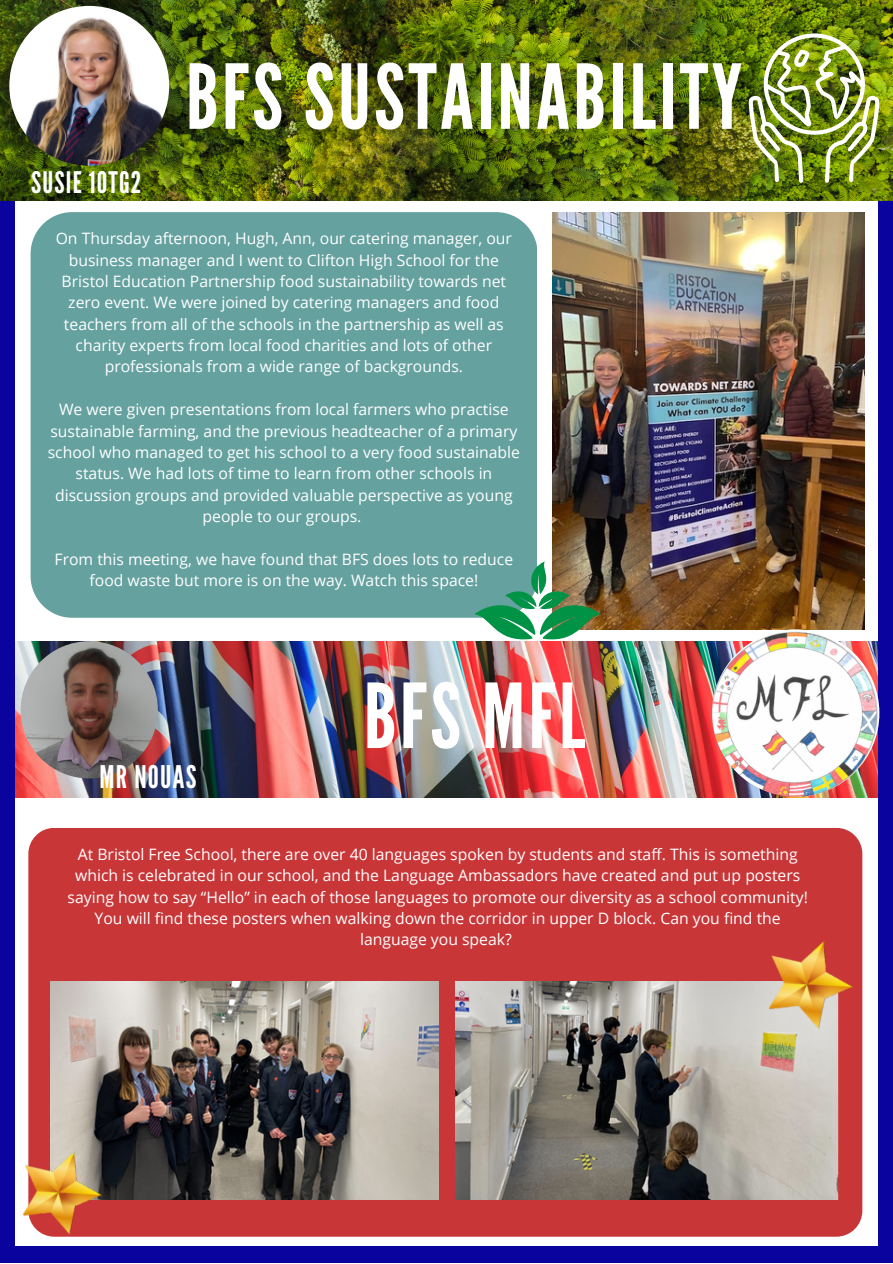
<style>
.page{position:relative;width:893px;height:1264px;background:#fff}
.page>*{position:absolute;margin:0;border:0;box-sizing:border-box;transform-origin:0 0}
.t1{font:89.1px "League Gothic";letter-spacing:.04em;color:#fff}
.t2{font:31.2px "League Gothic";letter-spacing:.04em;color:#fff}
.t3{font:29.7px "League Gothic";letter-spacing:.04em;color:#fff}
.t4{font:15.75px/21.3px "Open Sans";color:#fff;text-align:center}
</style>
<div class="page">
<div style="left:0;top:0;width:892px;height:1262px;background:#0b039d"></div>
<div style="left:15px;top:13px;width:862px;height:1232px;background:#fff"></div>
<img style="left:552px;top:212px;width:312px;height:417px">
<img style="left:0;top:0;width:892px;height:200px">
<img style="left:9px;top:6px;width:160px;height:160px;border-radius:50%">
<div style="left:31px;top:212px;width:506px;height:405px;background:#64a19f"></div>
<img style="left:15px;top:641px;width:862px;height:156px">
<div style="left:28px;top:827px;width:834px;height:409px;background:#c93638;border-radius:26px"></div>
<img style="left:748px;top:33px;width:131px;height:150px">
<svg style="left:474px;top:561px;width:126px;height:79px"></svg>
<img style="left:21px;top:641px;width:137px;height:137px;border-radius:50%">
<img style="left:712px;top:629px;width:167px;height:167px;border-radius:50%">
<img style="left:455px;top:981px;width:383px;height:218px">
<img style="left:50px;top:981px;width:388px;height:218px">
<img style="left:744px;top:920px;width:119px;height:121px">
<img style="left:22px;top:1132px;width:91px;height:105px">
<h1 class="t1" style="left:186px;top:45px;width:557px">BFS SUSTAINABILITY</h1>
<h3 class="t3" style="left:31px;top:165px;width:112px">SUSIE 10TG2</h3>
<p class="t4" style="left:56px;top:227px;width:458px">On Thursday afternoon, Hugh, Ann, our catering manager, our business manager and I went to Clifton High School for the Bristol Education Partnership food sustainability towards net zero event. We were joined by catering managers and food teachers from all of the schools in the partnership as well as charity experts from local food charities and lots of other professionals from a wide range of backgrounds.</p>
<p class="t4" style="left:48px;top:398px;width:474px">We were given presentations from local farmers who practise sustainable farming, and the previous headteacher of a primary school who managed to get his school to a very food sustainable status. We had lots of time to learn from other schools in discussion groups and provided valuable perspective as young people to our groups.</p>
<p class="t4" style="left:55px;top:548px;width:460px">From this meeting, we have found that BFS does lots to reduce food waste but more is on the way. Watch this space!</p>
<h2 class="t2" style="left:99px;top:758px;width:98px">MR NOUAS</h2>
<h1 class="t1" style="left:364px;top:664px;width:223px">BFS MFL</h1>
<p class="t4" style="left:68px;top:843px;width:741px">At Bristol Free School, there are over 40 languages spoken by students and staff. This is something which is celebrated in our school, and the Language Ambassadors have created and put up posters saying how to say “Hello” in each of those languages to promote our diversity as a school community!<br>You will find these posters when walking down the corridor in upper D block. Can you find the language you speak?</p>
</div>
